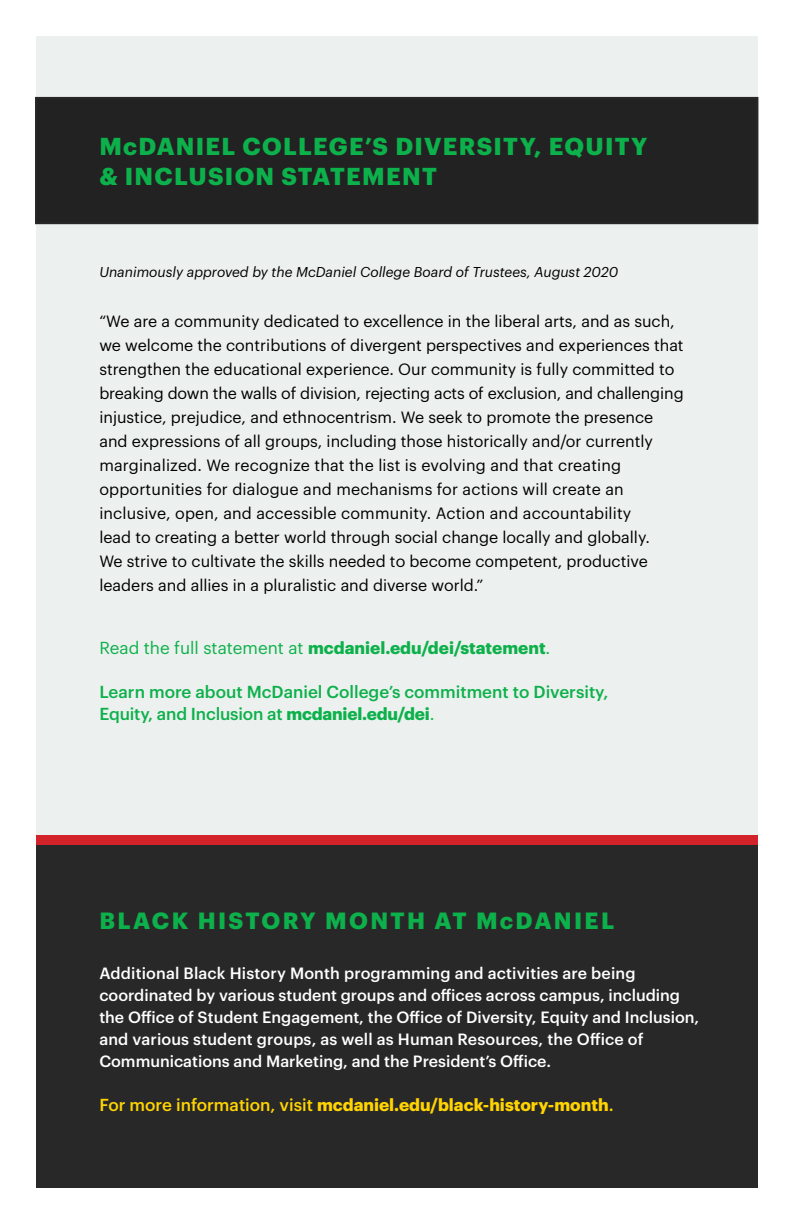
<style>
.page{position:relative;width:792px;height:1224px;background:#fff}
.page>*{position:absolute;margin:0;border:0;box-sizing:border-box;transform-origin:0 0}
.t1{font:700 24px/30px "Graphik";letter-spacing:.055em;color:#0db14b}
.t2{font:700 23px "Graphik";letter-spacing:.105em;color:#0db14b}
.t3{font:500 17px/22px "Graphik";color:#0db14b}
.t4{font:700 17px "Graphik";color:#ffd400}
.t5{font:700 17px "Graphik";color:#0db14b}
.t6{font:16px/24px "Graphik";color:#000}
.t7{font:500 16px/22px "Graphik";color:#fff}
.t8{font:italic 14px "Graphik";color:#000}
.s1{font-weight:400}
.s2{font-weight:700}
.s3{font-weight:500}
</style>
<div class="page">
<div style="left:36px;top:36px;width:721px;height:1152px;background:#ecf0ee"></div>
<div style="left:36px;top:840px;width:721px;height:348px;background:#292829"></div>
<div style="left:35px;top:97px;width:723px;height:127px;background:#222223"></div>
<div style="left:36px;top:835px;width:721px;height:10px;background:#d2232a"></div>
<h1 class="t1" style="left:99px;top:130px;width:549px">McDANIEL COLLEGE’S DIVERSITY, EQUITY &amp; INCLUSION STATEMENT</h1>
<p class="t8" style="left:99px;top:261px;width:520px">Unanimously approved by the McDaniel College Board of Trustees, August 2020</p>
<p class="t6" style="left:99px;top:308px;width:586px">“We are a community dedicated to excellence in the liberal arts, and as such, we welcome the contributions of divergent perspectives and experiences that strengthen the educational experience. Our community is fully committed to breaking down the walls of division, rejecting acts of exclusion, and challenging injustice, prejudice, and ethnocentrism. We seek to promote the presence and expressions of all groups, including those historically and/or currently marginalized. We recognize that the list is evolving and that creating opportunities for dialogue and mechanisms for actions will create an inclusive, open, and accessible community. Action and accountability<br>lead to creating a better world through social change locally and globally.<br>We strive to cultivate the skills needed to become competent, productive leaders and allies in a pluralistic and diverse world.”</p>
<p class="t5" style="left:99px;top:634px;width:453px"><span class="s1">Read the full statement at</span> mcdaniel.edu/dei/statement<span class="s1">.</span></p>
<p class="t3" style="left:99px;top:679px;width:511px">Learn more about McDaniel College’s commitment to Diversity,<br>Equity, and Inclusion at <span class="s2">mcdaniel.edu/dei</span><span class="s1">.</span></p>
<h2 class="t2" style="left:99px;top:903px;width:516px">BLACK HISTORY MONTH AT McDANIEL</h2>
<p class="t7" style="left:99px;top:961px;width:601px">Additional Black History Month programming and activities are being coordinated by various student groups and offices across campus, including the Office of Student Engagement, the Office of Diversity, Equity and Inclusion, and various student groups, as well as Human Resources, the Office of Communications and Marketing, and the President’s Office.</p>
<p class="t4" style="left:99px;top:1092px;width:516px"><span class="s3">For more information, visit</span> mcdaniel.edu/black-history-month<span class="s3">.</span></p>
</div>
